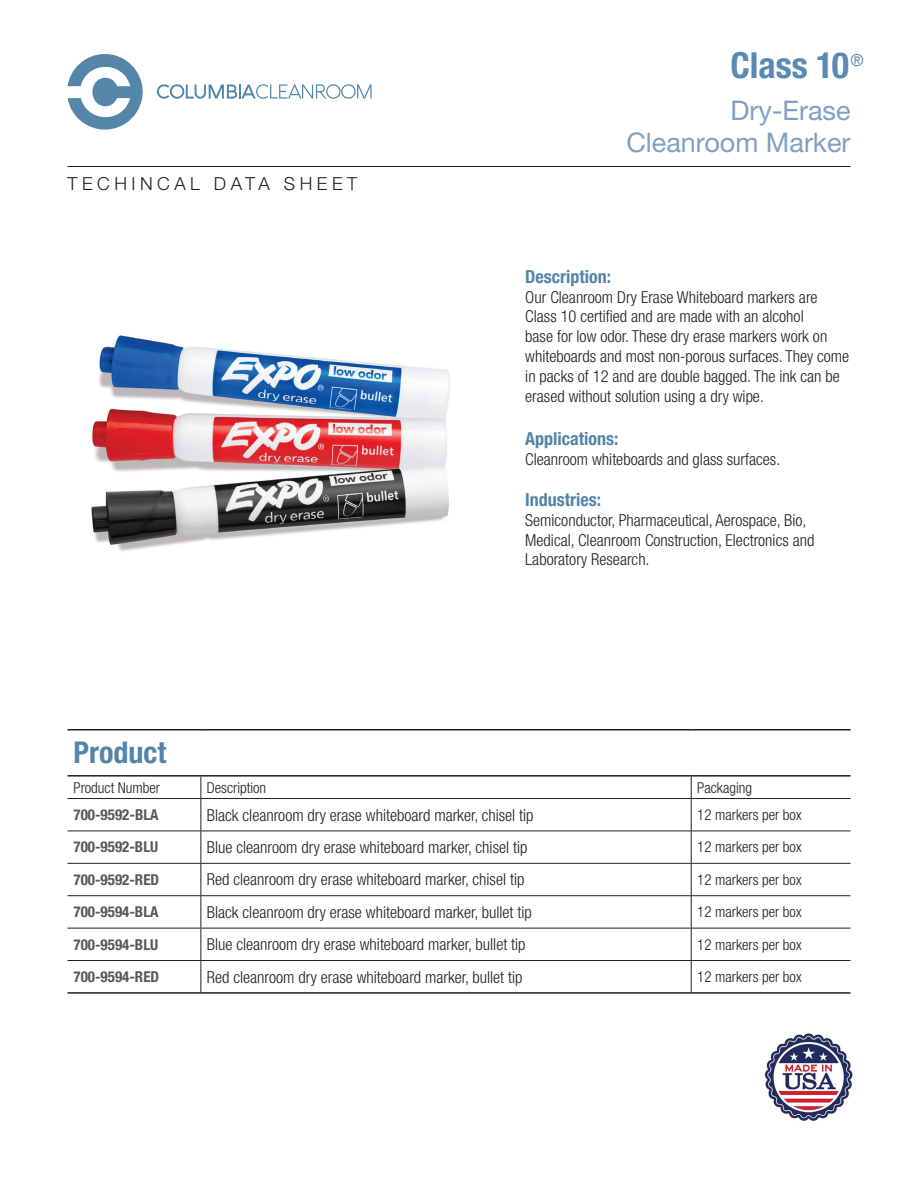
<style>
.page{position:relative;width:918px;height:1188px;background:#fff}
.page>*{position:absolute;margin:0;border:0;box-sizing:border-box;transform-origin:0 0}
.t1{font:700 condensed 36px "Helvetica Neue LT Std";color:#5989b4}
.t2{font:700 condensed 30px "Helvetica Neue LT Std";color:#5285a9}
.t3{font:27px/32.4px "Helvetica Neue LT Std";color:#7f9fc4;text-align:right}
.t4{font:700 condensed 18px "Helvetica Neue LT Std";color:#5285a9}
.t5{font:300 18px "Helvetica Neue LT Std";letter-spacing:.25em;color:#231f20}
.t6{font:300 condensed 16.5px/19.8px "Helvetica Neue LT Std";color:#231f20}
.t7{font:300 condensed 15px "Helvetica Neue LT Std";color:#231f20}
.t8{font:700 condensed 15px "Helvetica Neue LT Std";color:#57585a}
</style>
<div class="page">
<img style="left:91px;top:335px;width:359px;height:216px">
<hr style="left:67px;top:729px;width:134px;height:1px;background:#231f20">
<hr style="left:201px;top:729px;width:490px;height:1px;background:#231f20">
<hr style="left:691px;top:729px;width:159px;height:1px;background:#231f20">
<hr style="left:67px;top:775px;width:134px;height:2px;background:#231f20">
<hr style="left:201px;top:775px;width:490px;height:2px;background:#231f20">
<hr style="left:691px;top:775px;width:159px;height:2px;background:#231f20">
<svg style="left:201px;top:777px;width:1px;height:21px"></svg>
<svg style="left:691px;top:777px;width:1px;height:21px"></svg>
<hr style="left:67px;top:798px;width:134px;height:1px;background:#231f20">
<hr style="left:201px;top:798px;width:490px;height:1px;background:#231f20">
<hr style="left:201px;top:799px;width:1px;height:32px;background:#231f20">
<hr style="left:691px;top:798px;width:159px;height:1px;background:#231f20">
<hr style="left:691px;top:799px;width:1px;height:32px;background:#231f20">
<hr style="left:201px;top:831px;width:1px;height:32px;background:#231f20">
<hr style="left:691px;top:831px;width:1px;height:32px;background:#231f20">
<hr style="left:67px;top:863px;width:134px;height:1px;background:#231f20">
<hr style="left:201px;top:863px;width:490px;height:1px;background:#231f20">
<hr style="left:201px;top:864px;width:1px;height:31px;background:#231f20">
<hr style="left:691px;top:863px;width:159px;height:1px;background:#231f20">
<hr style="left:691px;top:864px;width:1px;height:31px;background:#231f20">
<hr style="left:67px;top:895px;width:134px;height:1px;background:#231f20">
<hr style="left:201px;top:895px;width:490px;height:1px;background:#231f20">
<hr style="left:201px;top:896px;width:1px;height:32px;background:#231f20">
<hr style="left:691px;top:895px;width:159px;height:1px;background:#231f20">
<hr style="left:691px;top:896px;width:1px;height:32px;background:#231f20">
<hr style="left:201px;top:928px;width:1px;height:32px;background:#231f20">
<hr style="left:691px;top:928px;width:1px;height:32px;background:#231f20">
<hr style="left:201px;top:961px;width:1px;height:31px;background:#231f20">
<hr style="left:691px;top:961px;width:1px;height:31px;background:#231f20">
<hr style="left:67px;top:992px;width:134px;height:2px;background:#231f20">
<hr style="left:201px;top:992px;width:490px;height:2px;background:#231f20">
<hr style="left:691px;top:992px;width:159px;height:2px;background:#231f20">
<hr style="left:67px;top:928px;width:134px;height:1px;background:#231f20">
<hr style="left:201px;top:928px;width:490px;height:1px;background:#231f20">
<hr style="left:691px;top:928px;width:159px;height:1px;background:#231f20">
<hr style="left:67px;top:831px;width:134px;height:1px;background:#231f20">
<hr style="left:201px;top:831px;width:490px;height:1px;background:#231f20">
<hr style="left:691px;top:831px;width:159px;height:1px;background:#231f20">
<hr style="left:67px;top:960px;width:134px;height:1px;background:#231f20">
<hr style="left:201px;top:960px;width:490px;height:1px;background:#231f20">
<hr style="left:691px;top:960px;width:159px;height:1px;background:#231f20">
<hr style="left:68px;top:166px;width:782px;height:1px;background:#231f20">
<svg style="left:68px;top:54px;width:75px;height:76px"></svg>
<svg style="left:157px;top:84px;width:215px;height:15px"></svg>
<img style="left:764px;top:1033px;width:89px;height:88px">
<h1 class="t1" style="left:730px;top:44px;width:135px">Class 10 <sup>®</sup></h1>
<p class="t5" style="left:68px;top:172px;width:291px">TECHINCAL DATA SHEET</p>
<h3 class="t3" style="left:626px;top:93px;width:226px">Dry-Erase<br>Cleanroom Marker</h3>
<p class="t4" style="left:525px;top:266px;width:87px">Description:</p>
<p class="t6" style="left:525px;top:287px;width:326px">Our Cleanroom Dry Erase Whiteboard markers are Class 10 certified and are made with an alcohol<br>base for low odor. These dry erase markers work on whiteboards and most non-porous surfaces. They come in packs of 12 and are double bagged. The ink can be erased without solution using a dry wipe.</p>
<p class="t4" style="left:525px;top:428px;width:95px">Applications:</p>
<p class="t6" style="left:525px;top:449px;width:257px">Cleanroom whiteboards and glass surfaces.</p>
<p class="t4" style="left:525px;top:489px;width:77px">Industries:</p>
<p class="t6" style="left:525px;top:510px;width:291px">Semiconductor, Pharmaceutical, Aerospace, Bio,<br>Medical, Cleanroom Construction, Electronics and<br>Laboratory Research.</p>
<h2 class="t2" style="left:73px;top:735px;width:94px">Product</h2>
<p class="t7" style="left:74px;top:779px;width:88px">Product Number</p>
<p class="t7" style="left:207px;top:779px;width:61px">Description</p>
<p class="t7" style="left:697px;top:779px;width:56px">Packaging</p>
<p class="t8" style="left:74px;top:806px;width:87px">700-9592-BLA</p>
<p class="t6" style="left:207px;top:805px;width:328px">Black cleanroom dry erase whiteboard marker, chisel tip</p>
<p class="t7" style="left:697px;top:806px;width:106px">12 markers per box</p>
<p class="t8" style="left:73px;top:838px;width:86px">700-9592-BLU</p>
<p class="t6" style="left:207px;top:837px;width:322px">Blue cleanroom dry erase whiteboard marker, chisel tip</p>
<p class="t7" style="left:697px;top:839px;width:106px">12 markers per box</p>
<p class="t8" style="left:73px;top:870px;width:87px">700-9592-RED</p>
<p class="t6" style="left:207px;top:870px;width:319px">Red cleanroom dry erase whiteboard marker, chisel tip</p>
<p class="t7" style="left:697px;top:871px;width:106px">12 markers per box</p>
<p class="t8" style="left:73px;top:903px;width:87px">700-9594-BLA</p>
<p class="t6" style="left:207px;top:902px;width:326px">Black cleanroom dry erase whiteboard marker, bullet tip</p>
<p class="t7" style="left:697px;top:903px;width:106px">12 markers per box</p>
<p class="t8" style="left:73px;top:935px;width:86px">700-9594-BLU</p>
<p class="t6" style="left:207px;top:934px;width:320px">Blue cleanroom dry erase whiteboard marker, bullet tip</p>
<p class="t7" style="left:697px;top:936px;width:106px">12 markers per box</p>
<p class="t8" style="left:73px;top:968px;width:87px">700-9594-RED</p>
<p class="t6" style="left:207px;top:967px;width:317px">Red cleanroom dry erase whiteboard marker, bullet tip</p>
<p class="t7" style="left:697px;top:968px;width:106px">12 markers per box</p>
</div>
